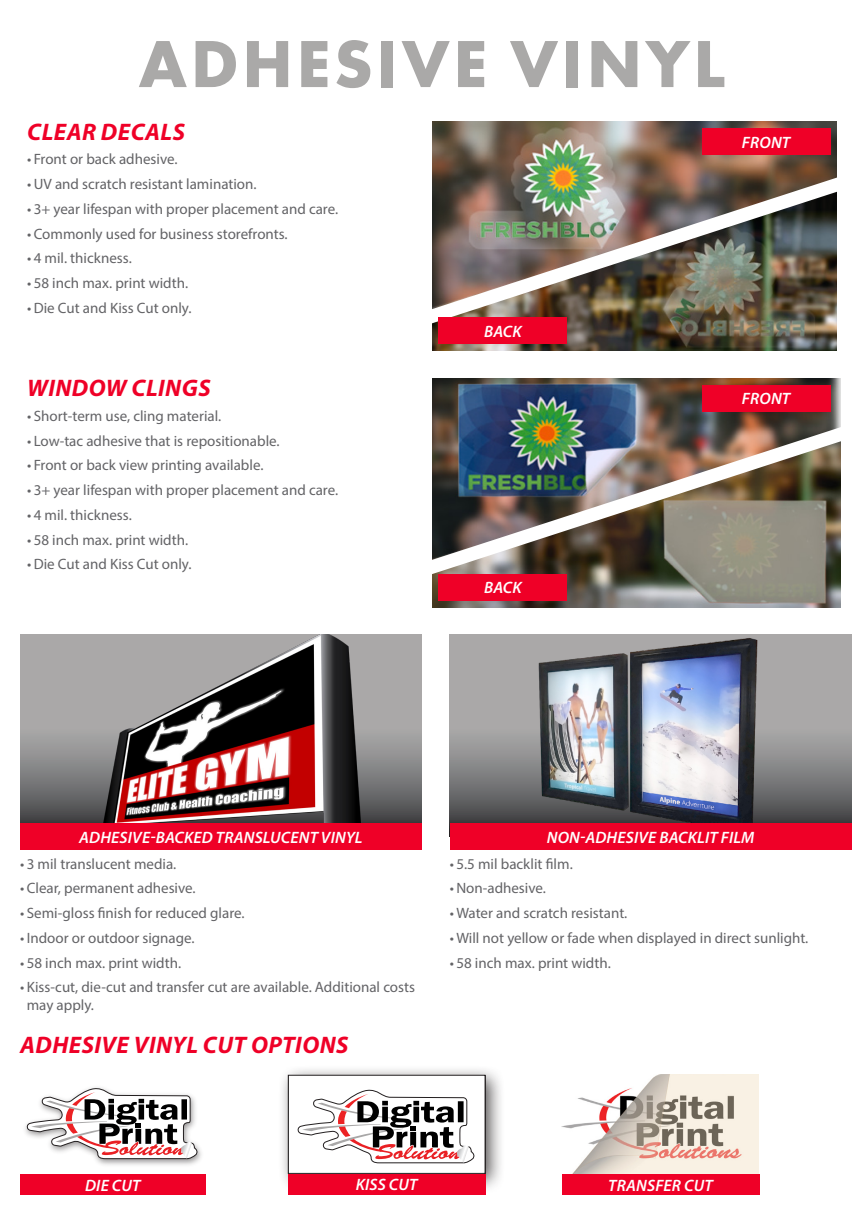
<style>
.page{position:relative;width:864px;height:1215px;background:#fff}
.page>*{position:absolute;margin:0;border:0;box-sizing:border-box;transform-origin:0 0}
.BANS_Level_1{font:700 69px "Futura PT";letter-spacing:.05em;color:#aaa9a8}
.BANS_Level_2{font:italic 700 24px "Myriad Pro";letter-spacing:.02em;color:#ef0027}
.Photo_Descriptors{font:italic 600 16.5px "Myriad Pro";letter-spacing:.01em;color:#fff}
.t1{font:15px/18px "Myriad Pro";color:#636366}
</style>
<div class="page">
<img style="left:432px;top:122px;width:405px;height:229px">
<img style="left:432px;top:174px;width:405px;height:152px">
<div style="left:702px;top:128px;width:128px;height:27px;background:#ef0027"></div>
<div style="left:439px;top:317px;width:128px;height:27px;background:#ef0027"></div>
<img style="left:432px;top:378px;width:409px;height:230px">
<img style="left:432px;top:425px;width:409px;height:153px">
<div style="left:702px;top:385px;width:128px;height:27px;background:#ef0027"></div>
<div style="left:439px;top:574px;width:128px;height:27px;background:#ef0027"></div>
<svg style="left:20px;top:634px;width:402px;height:190px;background:#929091"></svg>
<img style="left:90px;top:634px;width:275px;height:190px">
<svg style="left:450px;top:634px;width:402px;height:190px;background:#929091"></svg>
<img style="left:530px;top:634px;width:232px;height:190px">
<div style="left:20px;top:824px;width:402px;height:26px;background:#ef0027"></div>
<div style="left:450px;top:824px;width:402px;height:26px;background:#ef0027"></div>
<div style="left:20px;top:1174px;width:186px;height:21px;background:#ef0027"></div>
<img style="left:25px;top:1125px;width:177px;height:40px">
<svg style="left:27px;top:1087px;width:170px;height:72px"></svg>
<div style="left:277px;top:1064px;width:228px;height:130px;background:#231f20;opacity:.75"></div>
<svg style="left:290px;top:1077px;width:193px;height:95px"></svg>
<div style="left:288px;top:1075px;width:197px;height:99px;border:1px solid #231f20"></div>
<div style="left:288px;top:1174px;width:197px;height:21px;background:#ef0027"></div>
<img style="left:562px;top:1075px;width:197px;height:99px">
<div style="left:562px;top:1174px;width:197px;height:21px;background:#ef0027"></div>
<p class="BANS_Level_1" style="left:138px;top:20px;width:589px">ADHESIVE VINYL</p>
<p class="BANS_Level_2" style="left:27px;top:116px;width:159px">CLEAR DECALS</p>
<p class="t1" style="left:27px;top:150px;width:152px">• Front or back adhesive.</p>
<p class="t1" style="left:27px;top:175px;width:231px">• UV and scratch resistant lamination.</p>
<p class="t1" style="left:27px;top:199px;width:313px">• 3+ year lifespan with proper placement and care.</p>
<p class="t1" style="left:27px;top:224px;width:262px">• Commonly used for business storefronts.</p>
<p class="t1" style="left:27px;top:249px;width:106px">• 4 mil. thickness.</p>
<p class="t1" style="left:27px;top:274px;width:163px">• 58 inch max. print width.</p>
<p class="t1" style="left:27px;top:298px;width:166px">• Die Cut and Kiss Cut only.</p>
<p class="BANS_Level_2" style="left:27px;top:372px;width:185px">WINDOW CLINGS</p>
<p class="t1" style="left:27px;top:406px;width:196px">• Short-term use, cling material.</p>
<p class="t1" style="left:27px;top:431px;width:254px">• Low-tac adhesive that is repositionable.</p>
<p class="t1" style="left:27px;top:456px;width:238px">• Front or back view printing available.</p>
<p class="t1" style="left:27px;top:481px;width:313px">• 3+ year lifespan with proper placement and care.</p>
<p class="t1" style="left:27px;top:505px;width:106px">• 4 mil. thickness.</p>
<p class="t1" style="left:27px;top:530px;width:163px">• 58 inch max. print width.</p>
<p class="t1" style="left:27px;top:555px;width:166px">• Die Cut and Kiss Cut only.</p>
<p class="Photo_Descriptors" style="left:484px;top:321px;width:39px">BACK</p>
<p class="Photo_Descriptors" style="left:484px;top:577px;width:39px">BACK</p>
<p class="Photo_Descriptors" style="left:742px;top:132px;width:50px">FRONT</p>
<p class="Photo_Descriptors" style="left:742px;top:388px;width:50px">FRONT</p>
<p class="Photo_Descriptors" style="left:79px;top:827px;width:285px">ADHESIVE-BACKED TRANSLUCENT VINYL</p>
<p class="Photo_Descriptors" style="left:547px;top:827px;width:209px">NON-ADHESIVE BACKLIT FILM</p>
<p class="t1" style="left:20px;top:854px;width:158px">• 3 mil translucent media.</p>
<p class="t1" style="left:20px;top:879px;width:177px">• Clear, permanent adhesive.</p>
<p class="t1" style="left:20px;top:904px;width:226px">• Semi-gloss finish for reduced glare.</p>
<p class="t1" style="left:20px;top:928px;width:176px">• Indoor or outdoor signage.</p>
<p class="t1" style="left:20px;top:953px;width:163px">• 58 inch max. print width.</p>
<p class="t1" style="left:27px;top:978px;width:390px;text-indent:-7px">• Kiss-cut, die-cut and transfer cut are available. Additional costs may apply.</p>
<p class="BANS_Level_2" style="left:20px;top:1029px;width:330px">ADHESIVE VINYL CUT OPTIONS</p>
<p class="t1" style="left:450px;top:854px;width:125px">• 5.5 mil backlit film.</p>
<p class="t1" style="left:450px;top:879px;width:98px">• Non-adhesive.</p>
<p class="t1" style="left:450px;top:904px;width:179px">• Water and scratch resistant.</p>
<p class="t1" style="left:450px;top:928px;width:360px">• Will not yellow or fade when displayed in direct sunlight.</p>
<p class="t1" style="left:450px;top:953px;width:163px">• 58 inch max. print width.</p>
<p class="Photo_Descriptors" style="left:85px;top:1175px;width:57px">DIE CUT</p>
<p class="Photo_Descriptors" style="left:356px;top:1174px;width:63px">KISS CUT</p>
<p class="Photo_Descriptors" style="left:608px;top:1175px;width:106px">TRANSFER CUT</p>
</div>
